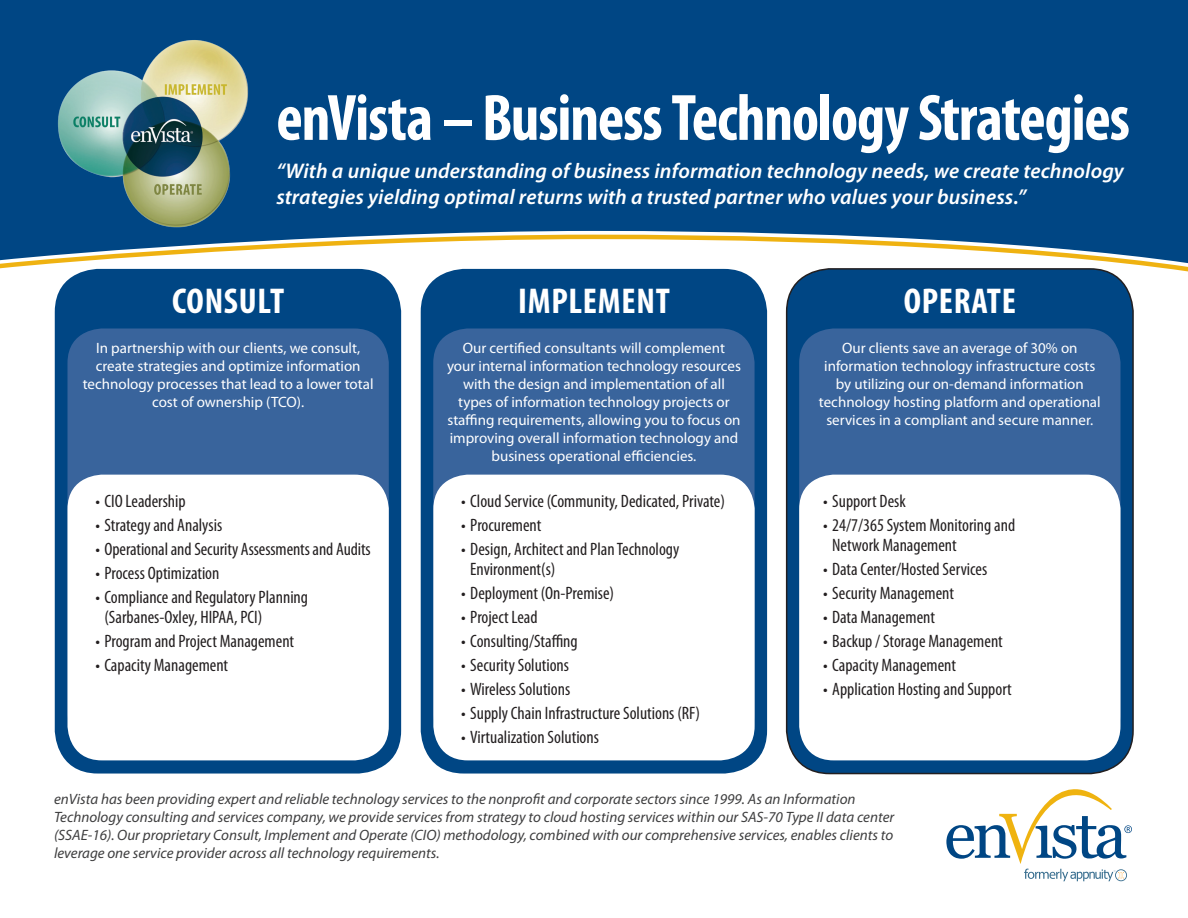
<style>
.page{position:relative;width:1188px;height:918px;background:#fff}
.page>*{position:absolute;margin:0;border:0;box-sizing:border-box;transform-origin:0 0}
.t1{font:700 condensed 66.15px "Myriad Pro";letter-spacing:-.02em;color:#fff;scale:.95 1}
.t2{font:700 condensed 36px "Myriad Pro";letter-spacing:.02em;color:#fff}
.t3{font:italic 600 21.3px/25.5px "Myriad Pro";letter-spacing:.005em;color:#fff}
.t4{font:condensed 18px/19.5px "Myriad Pro";color:#231f20}
.t5{font:15px/18px "Myriad Pro";color:#fff;text-align:center}
.t6{font:italic 15px/18px "Myriad Pro";color:#3e3e3f}
</style>
<div class="page">
<div style="left:0;top:0;width:1188px;height:232px;background:#004684"></div>
<svg style="left:0;top:232px;width:1188px;height:52px"></svg>
<div style="left:787px;top:269px;width:346px;height:505px;background:#004684;border-radius:43px"></div>
<div style="left:786px;top:268px;width:348px;height:506px;border:2px solid #231f20;border-radius:43px"></div>
<div style="left:421px;top:269px;width:346px;height:505px;background:#004684;border-radius:43px"></div>
<div style="left:55px;top:269px;width:346px;height:505px;background:#004684;border-radius:43px"></div>
<div style="left:68px;top:328px;width:321px;height:420px;background:#39649c;border-radius:35px"></div>
<div style="left:799px;top:328px;width:322px;height:420px;background:#39649c;border-radius:35px"></div>
<div style="left:433px;top:328px;width:322px;height:420px;background:#39649c;border-radius:35px"></div>
<img style="left:43px;top:18px;width:221px;height:221px">
<svg style="left:946px;top:789px;width:186px;height:92px"></svg>
<div style="left:68px;top:475px;width:321px;height:285px;background:#fff;border-radius:35px"></div>
<div style="left:433px;top:475px;width:322px;height:285px;background:#fff;border-radius:35px"></div>
<div style="left:799px;top:475px;width:322px;height:285px;background:#fff;border-radius:35px"></div>
<p class="t1" style="left:276px;top:76px;width:900px">enVista – Business Technology Strategies</p>
<p class="t3" style="left:276px;top:159px;width:849px">“With a unique understanding of business information technology needs, we create technology strategies yielding optimal returns with a trusted partner who values your business.”</p>
<p class="t2" style="left:172px;top:279px;width:114px">CONSULT</p>
<p class="t5" style="left:83px;top:339px;width:292px">In partnership with our clients, we consult, create strategies and optimize information technology processes that lead to a lower total cost of ownership (TCO).</p>
<p class="t4" style="left:95px;top:491px;width:92px">• CIO Leadership</p>
<p class="t4" style="left:95px;top:515px;width:128px">• Strategy and Analysis</p>
<p class="t4" style="left:95px;top:539px;width:277px">• OperationalandSecurity Assessmentsand Audits</p>
<p class="t4" style="left:95px;top:563px;width:126px">• Process Optimization</p>
<p class="t4" style="left:104px;top:587px;width:205px;text-indent:-9px">• Compliance and Regulatory Planning (Sarbanes-Oxley, HIPAA, PCI)</p>
<p class="t4" style="left:95px;top:631px;width:200px">• Program and Project Management</p>
<p class="t4" style="left:95px;top:655px;width:134px">• Capacity Management</p>
<p class="t2" style="left:518px;top:279px;width:153px">IMPLEMENT</p>
<p class="t5" style="left:447px;top:339px;width:295px">Our certified consultants will complement your internal information technology resources with the design and implementation of all types of information technology projects or staffing requirements, allowing you to focus on improving overall information technology and business operational efficiencies.</p>
<p class="t4" style="left:461px;top:491px;width:265px">• Cloud Service (Community, Dedicated, Private)</p>
<p class="t4" style="left:461px;top:515px;width:82px">• Procurement</p>
<p class="t4" style="left:470px;top:539px;width:211px;text-indent:-9px">• Design, Architect and Plan Technology<br>Environment(s)</p>
<p class="t4" style="left:461px;top:583px;width:154px">• Deployment (On-Premise)</p>
<p class="t4" style="left:461px;top:607px;width:78px">• Project Lead</p>
<p class="t4" style="left:461px;top:631px;width:118px">• Consulting/Staffing</p>
<p class="t4" style="left:461px;top:655px;width:109px">• Security Solutions</p>
<p class="t4" style="left:461px;top:679px;width:110px">• Wireless Solutions</p>
<p class="t4" style="left:461px;top:703px;width:240px">• Supply Chain Infrastructure Solutions (RF)</p>
<p class="t4" style="left:461px;top:727px;width:139px">• Virtualization Solutions</p>
<p class="t2" style="left:904px;top:279px;width:114px">OPERATE</p>
<p class="t5" style="left:819px;top:339px;width:283px">Our clients save an average of 30% on information technology infrastructure costs by utilizing our on-demand information technology hosting platform and operational services in a compliant and secure manner.</p>
<p class="t4" style="left:823px;top:491px;width:84px">• Support Desk</p>
<p class="t4" style="left:832px;top:515px;width:184px;text-indent:-9px">• 24/7/365 System Monitoring and<br>Network Management</p>
<p class="t4" style="left:823px;top:559px;width:166px">• Data Center/Hosted Services</p>
<p class="t4" style="left:823px;top:583px;width:132px">• Security Management</p>
<p class="t4" style="left:823px;top:607px;width:113px">• Data Management</p>
<p class="t4" style="left:823px;top:631px;width:181px">• Backup / Storage Management</p>
<p class="t4" style="left:823px;top:655px;width:134px">• Capacity Management</p>
<p class="t4" style="left:823px;top:679px;width:190px">• Application Hosting and Support</p>
<p class="t6" style="left:54px;top:791px;width:842px">enVista has been providing expert and reliable technology services to the nonprofit and corporate sectors since 1999. As an Information Technology consulting and services company, we provide services from strategy to cloud hosting services within our SAS-70 Type II data center (SSAE-16). Our proprietary Consult, Implement and Operate (CIO) methodology, combined with our comprehensive services, enables clients to leverage one service provider across all technology requirements.</p>
</div>
